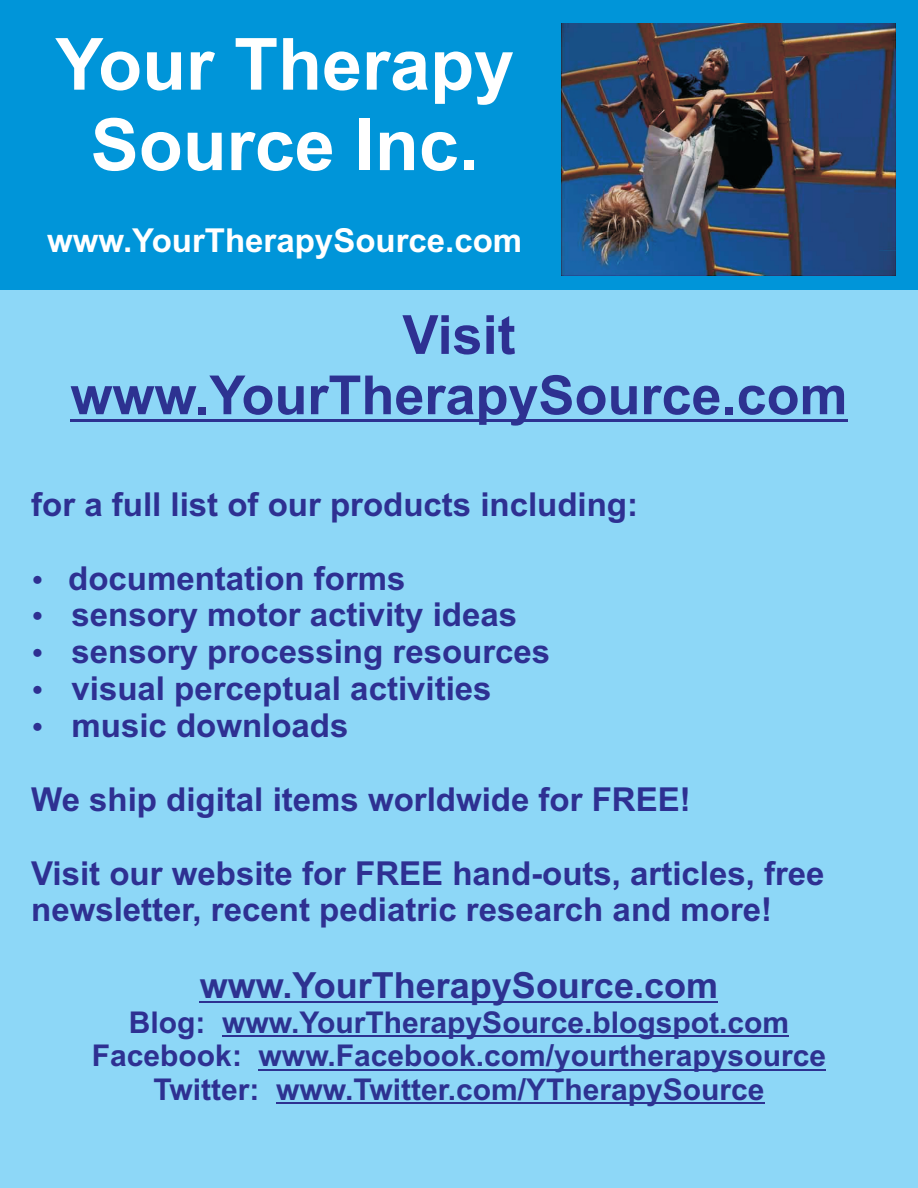
<style>
.page{position:relative;width:918px;height:1188px;background:#8dd7f7}
.page>*{position:absolute;margin:0;border:0;box-sizing:border-box;transform-origin:0 0}
.t1{font:700 72px/80.4px "Arial";color:#fff;text-align:center}
.t2{font:700 54px "Arial";color:#2d3291}
.t3{font:700 54px "Arial";color:#2e3092}
.t4{font:700 36px "Arial";color:#2d3291}
.t5{font:700 33px/36.9px "Arial";color:#2e3092}
.t6{font:700 33px "Arial";color:#fff}
.t7{font:700 30px "Arial";color:#2d3291}
.t8{font:700 30px "Arial";color:#2e3092}
</style>
<div class="page">
<div style="left:0;top:0;width:918px;height:290px;background:#0095d9"></div>
<img style="left:561px;top:23px;width:334px;height:252px">
<hr style="left:70px;top:419px;width:778px;height:3px;background:#2d3291">
<hr style="left:200px;top:1001px;width:518px;height:2px;background:#2d3291">
<hr style="left:222px;top:1035px;width:567px;height:2px;background:#2d3291">
<hr style="left:259px;top:1069px;width:567px;height:1px;background:#2d3291">
<hr style="left:276px;top:1102px;width:489px;height:2px;background:#2d3291">
<h1 class="t1" style="left:55px;top:31px;width:460px">Your Therapy<br>Source Inc.</h1>
<p class="t6" style="left:47px;top:228px;width:476px">www.YourTherapySource.com</p>
<h2 class="t3" style="left:402px;top:315px;width:115px">Visit</h2>
<h2 class="t2" style="left:70px;top:375px;width:779px">www.YourTherapySource.com</h2>
<p class="t5" style="left:31px;top:489px;width:608px">for a full list of our products including:</p>
<p class="t5" style="left:68px;top:563px;width:484px">documentation forms<br>sensory motor activity ideas sensory processing resources visual perceptual activities music downloads</p>
<p class="t5" style="left:31px;top:784px;width:661px">We ship digital items worldwide for FREE!</p>
<p class="t5" style="left:31px;top:858px;width:795px">Visit our website for FREE hand-outs, articles, free newsletter, recent pediatric research and more!</p>
<p class="t4" style="left:200px;top:972px;width:520px">www.YourTherapySource.com</p>
<p class="t7" style="left:222px;top:1011px;width:568px">www.YourTherapySource.blogspot.com</p>
<p class="t7" style="left:259px;top:1044px;width:569px">www.Facebook.com/yourtherapysource</p>
<p class="t7" style="left:276px;top:1078px;width:490px">www.Twitter.com/YTherapySource</p>
<p class="t8" style="left:129px;top:1011px;width:78px">Blog:</p>
<p class="t8" style="left:92px;top:1044px;width:152px">Facebook:</p>
<p class="t8" style="left:153px;top:1078px;width:108px">Twitter:</p>
</div>
